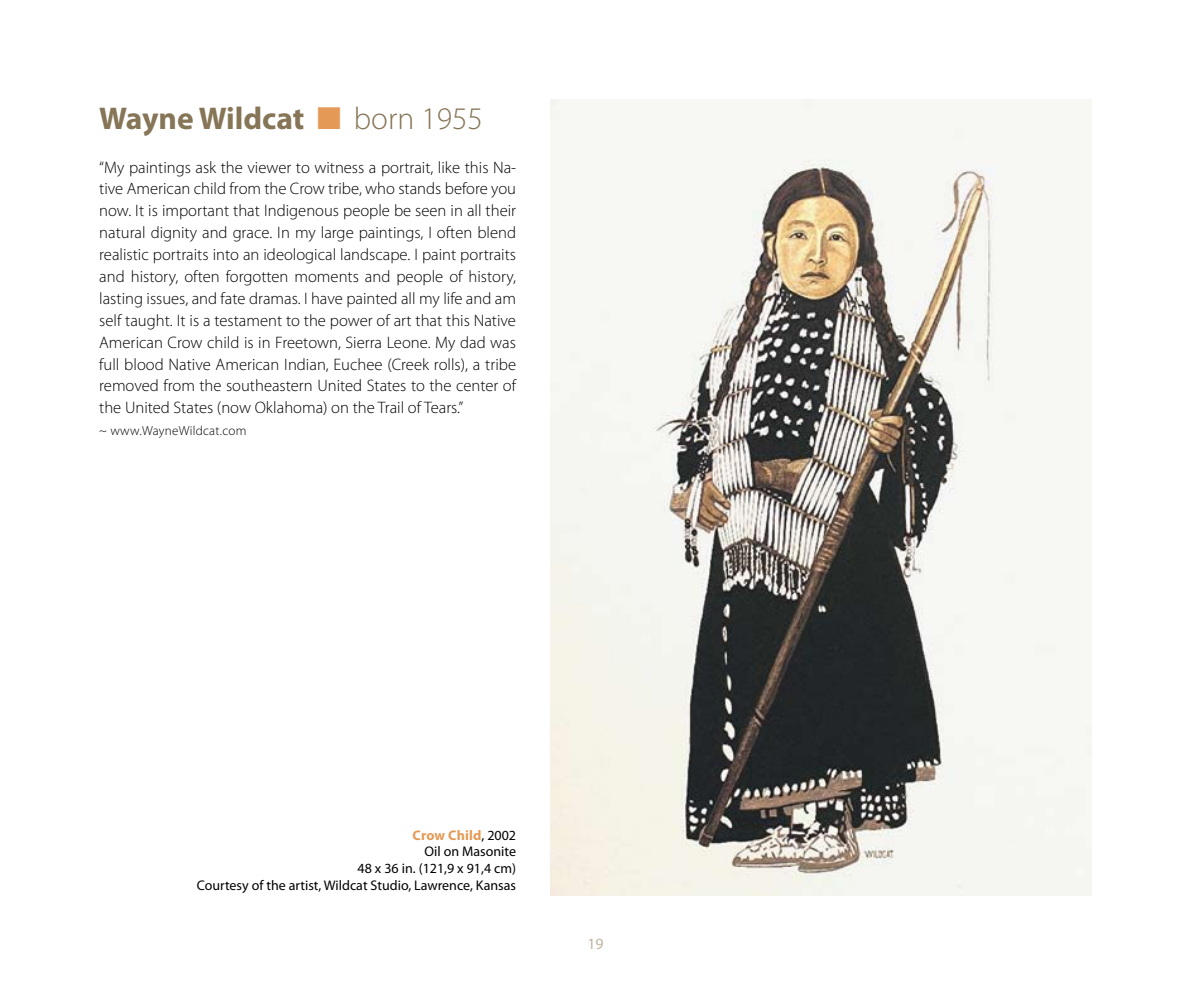
<style>
.page{position:relative;width:1191px;height:993px;background:#fff}
.page>*{position:absolute;margin:0;border:0;box-sizing:border-box;transform-origin:0 0}
.t1{font:700 31.5px "Myriad Pro";color:#867556}
.t2{font:300 16.62px/21.9px "Myriad Pro";color:#000;text-align:justify}
.t3{font:15.75px "Myriad Pro";color:#c0b5a3}
.t4{font:14px/16.6px "Myriad Pro";color:#000;text-align:right}
.t5{font:300 13.12px "Myriad Pro";letter-spacing:.02em;color:#000}
.s1{color:#e59956}
.s2{font-weight:300}
.s3{font-weight:700;color:#e59956}
</style>
<div class="page">
<img style="left:551px;top:99px;width:540px;height:795px">
<h1 class="t1" style="left:99px;top:97px;width:385px">Wayne Wildcat <span class="s1">■</span> <span class="s2">born 1955</span></h1>
<p class="t2" style="left:99px;top:156px;width:418px">“My paintings ask the viewer to witness a portrait, like this Na&shy;tive American child from the Crow tribe, who stands before you now. It is important that Indigenous people be seen in all their natural dignity and grace. In my large paintings, I often blend realistic portraits into an ideological landscape. I paint portraits and history, often forgotten moments and people of history, lasting issues, and fate dramas. I have painted all my life and am self taught. It is a testament to the power of art that this Native American Crow child is in Freetown, Sierra Leone. My dad was full blood Native American Indian, Euchee (Creek rolls), a tribe removed from the southeastern United States to the center of the United States (now Oklahoma) on the Trail of Tears.”</p>
<p class="t5" style="left:99px;top:422px;width:149px">~ www.WayneWildcat.com</p>
<p class="t4" style="left:197px;top:826px;width:321px"><span class="s3">Crow Child</span>, 2002<br>Oil on Masonite<br>48 x 36 in. (121,9 x 91,4 cm)<br>Courtesy of the artist, Wildcat Studio, Lawrence, Kansas</p>
<p class="t3" style="left:587px;top:933px;width:18px">19</p>
</div>
